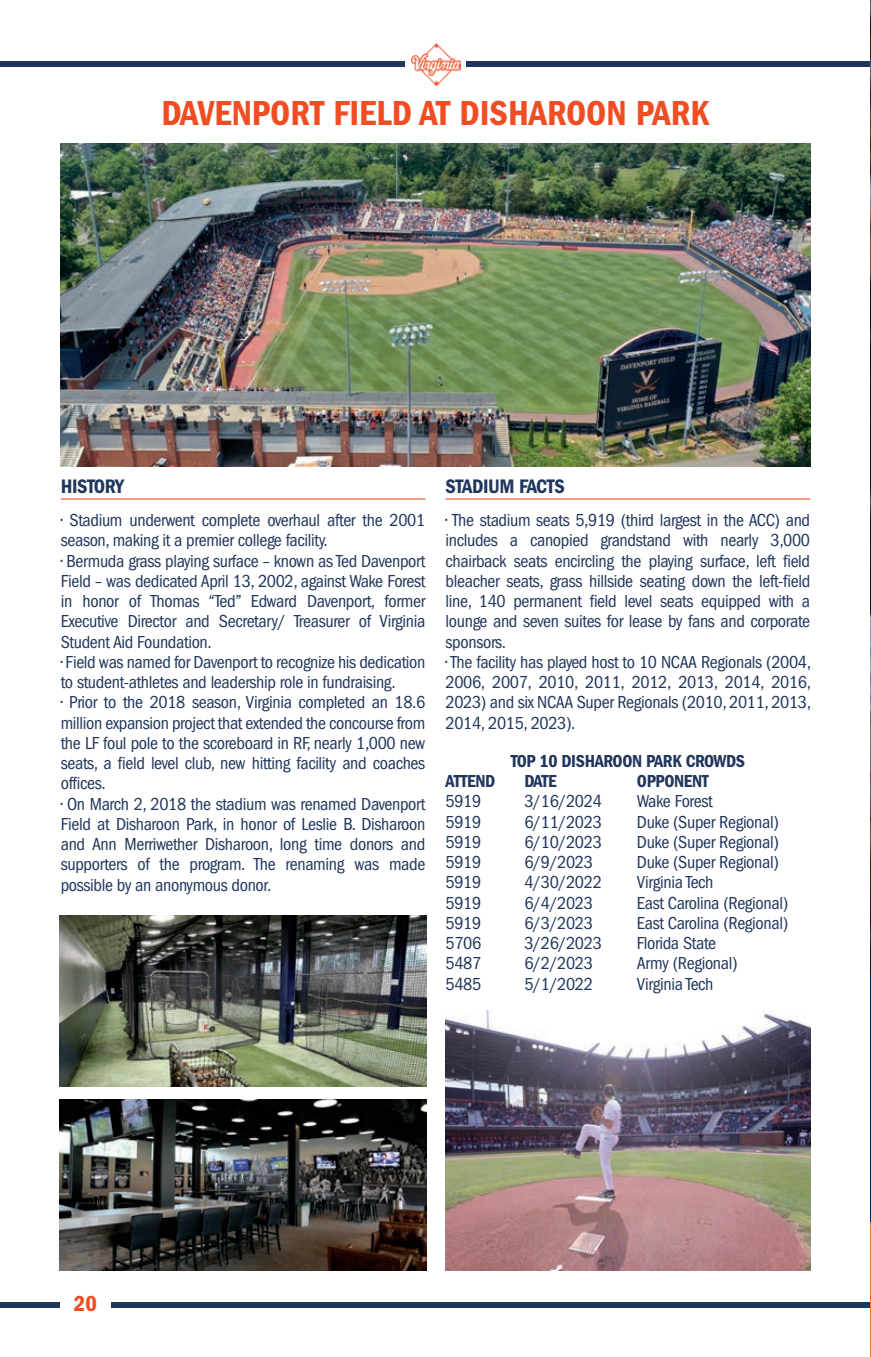
<style>
.page{position:relative;width:871px;height:1357px;background:#fff}
.page>*{position:absolute;margin:0;border:0;box-sizing:border-box;transform-origin:0 0}
.t1{font:36px "ITC Franklin Gothic Std Dm Cd";color:#f04d23}
.t2{font:22.5px "ITC Franklin Gothic Std Dm Cd";color:#f04d23}
.t3{font:20.25px "ITC Franklin Gothic Std Dm Cd";letter-spacing:-.02em;color:#20365c}
.t4{font:condensed 18px/20.2px "ITC Franklin Gothic Std";letter-spacing:-.02em;color:#20365c;text-align:justify}
.t5{font:18px "ITC Franklin Gothic Std Dm Cd";letter-spacing:-.02em;color:#20365c}
</style>
<div class="page">
<div style="left:0;top:61px;width:870px;height:5px;background:#20365c"></div>
<div style="left:405px;top:38px;width:61px;height:55px;background:#fff"></div>
<img style="left:411px;top:43px;width:49px;height:42px">
<div style="left:0;top:1302px;width:870px;height:5px;background:#20365c"></div>
<div style="left:60px;top:1282px;width:51px;height:51px;background:#fff"></div>
<img style="left:61px;top:144px;width:749px;height:322px">
<img style="left:60px;top:915px;width:366px;height:171px">
<img style="left:60px;top:1099px;width:366px;height:171px">
<hr style="left:61px;top:498px;width:364px;height:2px;background:#f04d23">
<hr style="left:446px;top:498px;width:364px;height:2px;background:#f04d23">
<img style="left:446px;top:1010px;width:364px;height:260px">
<img style="left:870px;top:1px;width:1px;height:570px">
<svg style="left:870px;top:571px;width:1px;height:405px"></svg>
<hr style="left:870px;top:976px;width:1px;height:257px;background:#0c255b">
<hr style="left:870px;top:1222px;width:1px;height:135px;background:#f47321">
<h1 class="t1" style="left:161px;top:93px;width:549px">DAVENPORT FIELD AT DISHAROON PARK</h1>
<p class="t3" style="left:61px;top:475px;width:65px">HISTORY</p>
<p class="t4" style="left:61px;top:510px;width:366px">• Stadium underwent complete overhaul after the 2001 season, making it a premier college facility.</p>
<p class="t4" style="left:61px;top:551px;width:366px">• Bermuda grass playing surface – known as Ted Davenport Field – was dedicated April 13, 2002, against Wake Forest in honor of Thomas “Ted” Edward Davenport, former Executive Director and Secretary/ Treasurer of Virginia Student Aid Foundation.</p>
<p class="t4" style="left:61px;top:652px;width:366px">• Field was named for Davenport to recognize his dedication to student-athletes and leadership role in fundraising.</p>
<p class="t4" style="left:61px;top:692px;width:366px">• Prior to the 2018 season, Virginia completed an 18.6 million expansion project that extended the concourse from the LF foul pole to the scoreboard in RF, nearly 1,000 new seats, a field level club, new hitting facility and coaches offices.</p>
<p class="t4" style="left:61px;top:794px;width:366px">• On March 2, 2018 the stadium was renamed Davenport Field at Disharoon Park, in honor of Leslie B. Disharoon and Ann Merriwether Disharoon, long time donors and supporters of the program. The renaming was made possible by an anonymous donor.</p>
<p class="t3" style="left:446px;top:475px;width:121px">STADIUM FACTS</p>
<p class="t4" style="left:446px;top:510px;width:366px">• The stadium seats 5,919 (third largest in the ACC) and includes a canopied grandstand with nearly 3,000 chairback seats encircling the playing surface, left field bleacher seats, grass hillside seating down the left-field line, 140 permanent field level seats equipped with a lounge and seven suites for lease by fans and corporate sponsors.</p>
<p class="t4" style="left:446px;top:652px;width:367px">• The facility has played host to 10 NCAA Regionals (2004, 2006, 2007, 2010, 2011, 2012, 2013, 2014, 2016, 2023) and six NCAA Super Regionals (2010, 2011, 2013, 2014, 2015, 2023).</p>
<p class="t5" style="left:511px;top:750px;width:236px">TOP 10 DISHAROON PARK CROWDS</p>
<p class="t5" style="left:446px;top:771px;width:51px">ATTEND</p>
<p class="t5" style="left:524px;top:771px;width:34px">DATE</p>
<p class="t5" style="left:637px;top:771px;width:73px">OPPONENT</p>
<p class="t4" style="left:446px;top:791px;width:37px">5919</p>
<p class="t4" style="left:524px;top:791px;width:79px">3/16/2024</p>
<p class="t4" style="left:637px;top:791px;width:77px">Wake Forest</p>
<p class="t4" style="left:446px;top:812px;width:37px">5919</p>
<p class="t4" style="left:524px;top:812px;width:79px">6/11/2023</p>
<p class="t4" style="left:637px;top:812px;width:143px">Duke (Super Regional)</p>
<p class="t4" style="left:446px;top:832px;width:37px">5919</p>
<p class="t4" style="left:524px;top:832px;width:79px">6/10/2023</p>
<p class="t4" style="left:637px;top:832px;width:143px">Duke (Super Regional)</p>
<p class="t4" style="left:446px;top:852px;width:37px">5919</p>
<p class="t4" style="left:524px;top:852px;width:70px">6/9/2023</p>
<p class="t4" style="left:637px;top:852px;width:143px">Duke (Super Regional)</p>
<p class="t4" style="left:446px;top:872px;width:37px">5919</p>
<p class="t4" style="left:524px;top:872px;width:79px">4/30/2022</p>
<p class="t4" style="left:637px;top:872px;width:78px">Virginia Tech</p>
<p class="t4" style="left:446px;top:893px;width:37px">5919</p>
<p class="t4" style="left:524px;top:893px;width:70px">6/4/2023</p>
<p class="t4" style="left:637px;top:893px;width:153px">East Carolina (Regional)</p>
<p class="t4" style="left:446px;top:913px;width:37px">5919</p>
<p class="t4" style="left:524px;top:913px;width:70px">6/3/2023</p>
<p class="t4" style="left:637px;top:913px;width:153px">East Carolina (Regional)</p>
<p class="t4" style="left:446px;top:933px;width:37px">5706</p>
<p class="t4" style="left:524px;top:933px;width:79px">3/26/2023</p>
<p class="t4" style="left:637px;top:933px;width:81px">Florida State</p>
<p class="t4" style="left:446px;top:953px;width:37px">5487</p>
<p class="t4" style="left:524px;top:953px;width:70px">6/2/2023</p>
<p class="t4" style="left:637px;top:953px;width:102px">Army (Regional)</p>
<p class="t4" style="left:446px;top:974px;width:37px">5485</p>
<p class="t4" style="left:524px;top:974px;width:70px">5/1/2022</p>
<p class="t4" style="left:637px;top:974px;width:78px">Virginia Tech</p>
<p class="t2" style="left:74px;top:1290px;width:24px">20</p>
</div>
